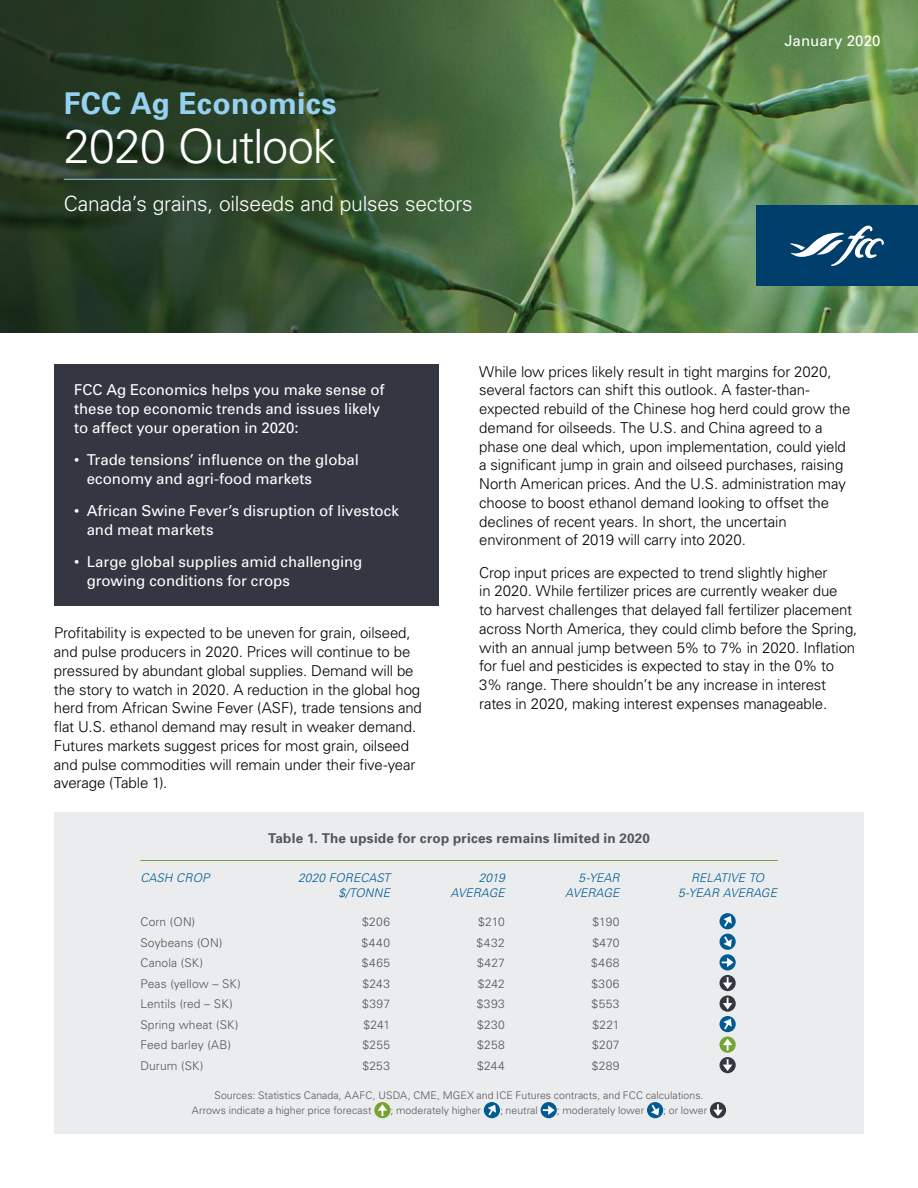
<style>
.page{position:relative;width:918px;height:1188px;background:#fff}
.page>*{position:absolute;margin:0;border:0;box-sizing:border-box;transform-origin:0 0}
.t1{font:300 47.25px "Univers";letter-spacing:-.025em;color:#fff}
.t2{font:700 30px "Univers";letter-spacing:.01em;color:#96d1f2}
.t3{font:300 21px "Univers";letter-spacing:-.01em;color:#fff}
.t4{font:300 15px/18.8px "Univers";letter-spacing:-.01em;color:#000}
.t5{font:15px/18.8px "Univers";letter-spacing:-.005em;color:#fff}
.t6{font:700 13.5px "Univers";letter-spacing:.02em;color:#53565f}
.t7{font:300 12px "Univers";letter-spacing:.015em;color:#53565f}
.t8{font:italic 300 12px/14.4px "Univers";color:#005b94;text-align:right}
.t9{font:300 10.5px/15px "Univers";letter-spacing:.005em;color:#53565f}
</style>
<div class="page">
<div style="left:54px;top:812px;width:810px;height:322px;background:#ebeced"></div>
<svg style="left:374px;top:1102px;width:17px;height:16px"></svg>
<svg style="left:378px;top:1104px;width:9px;height:12px"></svg>
<div style="left:484px;top:1102px;width:16px;height:16px;background:#005b94;border-radius:50%"></div>
<svg style="left:488px;top:1105px;width:8px;height:11px"></svg>
<svg style="left:541px;top:1102px;width:16px;height:16px"></svg>
<svg style="left:543px;top:1105px;width:12px;height:10px"></svg>
<div style="left:647px;top:1102px;width:16px;height:16px;background:#005b94;border-radius:50%"></div>
<svg style="left:651px;top:1105px;width:8px;height:11px"></svg>
<svg style="left:710px;top:1102px;width:16px;height:16px"></svg>
<svg style="left:713px;top:1104px;width:10px;height:12px"></svg>
<img style="left:567px;top:0;width:351px;height:333px">
<svg style="left:0;top:0;width:567px;height:333px;background:#344f2f"></svg>
<div style="left:54px;top:364px;width:385px;height:242px;background:#343741"></div>
<hr style="left:64px;top:179px;width:273px;height:1px;background:#96d1f2">
<div style="left:720px;top:913px;width:16px;height:16px;background:#005b94;border-radius:50%"></div>
<svg style="left:723px;top:916px;width:9px;height:11px"></svg>
<div style="left:720px;top:934px;width:16px;height:16px;background:#005b94;border-radius:50%"></div>
<svg style="left:723px;top:936px;width:9px;height:11px"></svg>
<svg style="left:720px;top:954px;width:16px;height:17px"></svg>
<svg style="left:722px;top:958px;width:12px;height:9px"></svg>
<div style="left:720px;top:975px;width:16px;height:16px;background:#343741;border-radius:50%"></div>
<svg style="left:723px;top:977px;width:9px;height:12px"></svg>
<svg style="left:720px;top:995px;width:16px;height:17px"></svg>
<svg style="left:723px;top:998px;width:9px;height:11px"></svg>
<div style="left:720px;top:1016px;width:16px;height:16px;background:#005b94;border-radius:50%"></div>
<svg style="left:723px;top:1019px;width:9px;height:10px"></svg>
<svg style="left:720px;top:1037px;width:16px;height:16px"></svg>
<svg style="left:723px;top:1039px;width:9px;height:12px"></svg>
<svg style="left:720px;top:1057px;width:16px;height:16px"></svg>
<svg style="left:723px;top:1059px;width:9px;height:12px"></svg>
<hr style="left:140px;top:860px;width:638px;height:1px;background:#74a333">
<div style="left:756px;top:205px;width:162px;height:81px;background:#003e6b"></div>
<svg style="left:790px;top:226px;width:94px;height:40px"></svg>
<h2 class="t2" style="left:64px;top:84px;width:274px">FCC Ag Economics</h2>
<h1 class="t1" style="left:64px;top:118px;width:274px">2020 Outlook</h1>
<h3 class="t3" style="left:64px;top:190px;width:410px">Canada’s grains, oilseeds and pulses sectors</h3>
<p class="t5" style="left:784px;top:31px;width:98px">January 2020</p>
<p class="t5" style="left:74px;top:380px;width:312px">FCC Ag Economics helps you make sense of these top economic trends and issues likely to affect your operation in 2020:</p>
<p class="t5" style="left:87px;top:450px;width:274px;text-indent:-12px">• Trade tensions’ influence on the global economy and agri-food markets</p>
<p class="t5" style="left:87px;top:501px;width:314px;text-indent:-12px">• African Swine Fever’s disruption of livestock and meat markets</p>
<p class="t5" style="left:87px;top:552px;width:277px;text-indent:-12px">• Large global supplies amid challenging growing conditions for crops</p>
<p class="t4" style="left:54px;top:623px;width:369px">Profitability is expected to be uneven for grain, oilseed, and pulse producers in 2020. Prices will continue to be pressured by abundant global supplies. Demand will be the story to watch in 2020. A reduction in the global hog herd from African Swine Fever (ASF), trade tensions and flat U.S. ethanol demand may result in weaker demand.<br>Futures markets suggest prices for most grain, oilseed and pulse commodities will remain under their five-year average (Table 1).</p>
<p class="t4" style="left:479px;top:362px;width:373px">While low prices likely result in tight margins for 2020, several factors can shift this outlook. A faster-than&shy;expected rebuild of the Chinese hog herd could grow the demand for oilseeds. The U.S. and China agreed to a phase one deal which, upon implementation, could yield a significant jump in grain and oilseed purchases, raising North American prices. And the U.S. administration may choose to boost ethanol demand looking to offset the declines of recent years. In short, the uncertain environment of 2019 will carry into 2020.</p>
<p class="t4" style="left:479px;top:563px;width:380px">Crop input prices are expected to trend slightly higher<br>in 2020. While fertilizer prices are currently weaker due<br>to harvest challenges that delayed fall fertilizer placement across North America, they could climb before the Spring, with an annual jump between 5% to 7% in 2020. Inflation for fuel and pesticides is expected to stay in the 0% to 3% range. There shouldn’t be any increase in interest rates in 2020, making interest expenses manageable.</p>
<p class="t6" style="left:268px;top:830px;width:383px">Table 1. The upside for crop prices remains limited in 2020</p>
<p class="t8" style="left:140px;top:871px;width:71px">CASH CROP</p>
<p class="t8" style="left:298px;top:871px;width:94px">2020 FORECAST $/TONNE</p>
<p class="t8" style="left:450px;top:871px;width:56px">2019<br>AVERAGE</p>
<p class="t8" style="left:565px;top:871px;width:56px">5-YEAR<br>AVERAGE</p>
<p class="t8" style="left:678px;top:871px;width:101px;text-align:center">RELATIVE TO<br>5-YEAR AVERAGE</p>
<p class="t7" style="left:140px;top:915px;width:56px">Corn (ON)</p>
<p class="t7" style="left:362px;top:915px;width:29px">$206</p>
<p class="t7" style="left:478px;top:915px;width:28px">$210</p>
<p class="t7" style="left:593px;top:915px;width:29px">$190</p>
<p class="t7" style="left:140px;top:935px;width:84px">Soybeans (ON)</p>
<p class="t7" style="left:362px;top:935px;width:30px">$440</p>
<p class="t7" style="left:477px;top:935px;width:30px">$432</p>
<p class="t7" style="left:592px;top:935px;width:29px">$470</p>
<p class="t7" style="left:140px;top:956px;width:64px">Canola (SK)</p>
<p class="t7" style="left:362px;top:956px;width:30px">$465</p>
<p class="t7" style="left:477px;top:956px;width:29px">$427</p>
<p class="t7" style="left:591px;top:956px;width:30px">$468</p>
<p class="t7" style="left:140px;top:976px;width:102px">Peas (yellow – SK)</p>
<p class="t7" style="left:362px;top:976px;width:29px">$243</p>
<p class="t7" style="left:478px;top:976px;width:29px">$242</p>
<p class="t7" style="left:591px;top:976px;width:30px">$306</p>
<p class="t7" style="left:140px;top:997px;width:94px">Lentils (red – SK)</p>
<p class="t7" style="left:362px;top:997px;width:29px">$397</p>
<p class="t7" style="left:477px;top:997px;width:30px">$393</p>
<p class="t7" style="left:592px;top:997px;width:29px">$553</p>
<p class="t7" style="left:140px;top:1017px;width:100px">Spring wheat (SK)</p>
<p class="t7" style="left:364px;top:1017px;width:28px">$241</p>
<p class="t7" style="left:477px;top:1017px;width:29px">$230</p>
<p class="t7" style="left:592px;top:1017px;width:29px">$221</p>
<p class="t7" style="left:140px;top:1038px;width:92px">Feed barley (AB)</p>
<p class="t7" style="left:363px;top:1038px;width:29px">$255</p>
<p class="t7" style="left:477px;top:1038px;width:29px">$258</p>
<p class="t7" style="left:592px;top:1038px;width:29px">$207</p>
<p class="t7" style="left:140px;top:1059px;width:65px">Durum (SK)</p>
<p class="t7" style="left:362px;top:1059px;width:29px">$253</p>
<p class="t7" style="left:477px;top:1059px;width:29px">$244</p>
<p class="t7" style="left:592px;top:1059px;width:29px">$289</p>
<p class="t9" style="left:192px;top:1087px;width:513px;text-indent:23px">Sources: Statistics Canada, AAFC, USDA, CME, MGEX and ICE Futures contracts, and FCC calculations.<br>Arrows indicate a higher price forecast</p>
<p class="t9" style="left:391px;top:1102px;width:92px">; moderately higher</p>
<p class="t9" style="left:500px;top:1102px;width:39px">; neutral</p>
<p class="t9" style="left:557px;top:1102px;width:89px">; moderately lower</p>
<p class="t9" style="left:663px;top:1102px;width:45px">; or lower</p>
</div>
